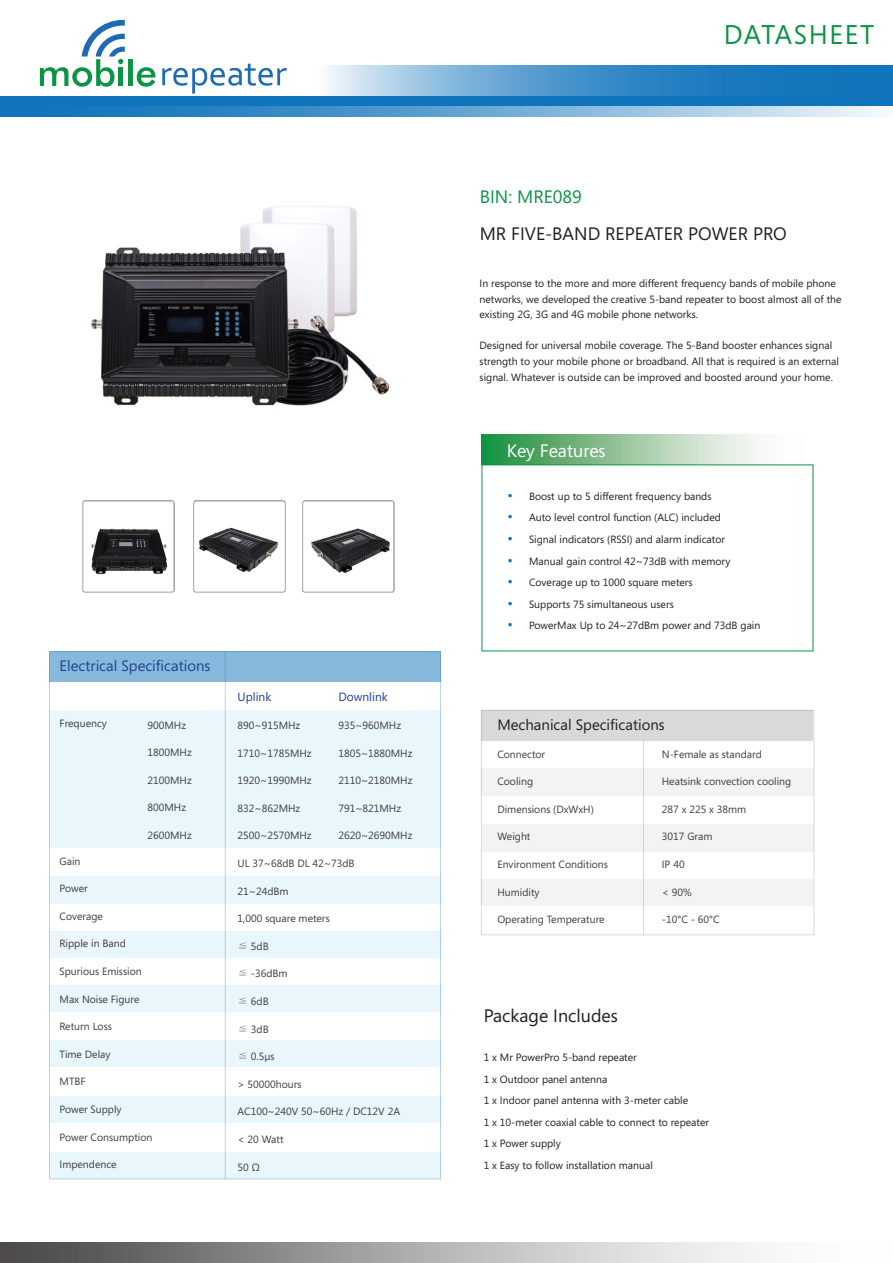
<style>
.page{position:relative;width:893px;height:1263px;background:#fff}
.page>*{position:absolute;margin:0;border:0;box-sizing:border-box;transform-origin:0 0}
.t1{font:31.5px "Segoe";color:#1074bc}
.t2{font:27px "Segoe";letter-spacing:.06em;color:#0d9344}
.t3{font:18px "Segoe";color:#231f20}
.t4{font:18px "Segoe";color:#fff}
.t5{font:18px "Segoe";color:#0d9344}
.t6{font:15px "Segoe";color:#231f20}
.t7{font:15px "Segoe";color:#234192}
.t8{font:12px "Segoe";color:#234192}
.t9{font:10.5px/21.6px "Segoe";color:#231f20}
.t10{font:10.5px "Segoe";color:#3e3e3f}
.s1{font-family:"Adobe Song Std";font-weight:300}
</style>
<div class="page">
<div style="left:0;top:1242px;width:893px;height:21px;background:linear-gradient(to right,#4d4c4d,#fff)"></div>
<img style="left:91px;top:206px;width:299px;height:200px">
<div style="left:481px;top:710px;width:332px;height:30px;background:#d9d9d9"></div>
<div style="left:481px;top:880px;width:332px;height:26px;background:#f3f3f3"></div>
<div style="left:481px;top:769px;width:333px;height:27px;background:#f3f3f3"></div>
<div style="left:482px;top:824px;width:332px;height:27px;background:#f3f3f3"></div>
<hr style="left:643px;top:740px;width:1px;height:195px;background:#3e3e3f">
<div style="left:50px;top:652px;width:390px;height:30px;background:#87b9dd"></div>
<div style="left:50px;top:931px;width:390px;height:26px;background:#e9f6fc"></div>
<div style="left:50px;top:986px;width:390px;height:26px;background:#e9f6fc"></div>
<div style="left:50px;top:1040px;width:390px;height:26px;background:#e9f6fc"></div>
<div style="left:50px;top:1096px;width:390px;height:27px;background:#e9f6fc"></div>
<div style="left:50px;top:1153px;width:390px;height:26px;background:#e9f6fc"></div>
<div style="left:50px;top:710px;width:390px;height:137px;background:#e9f6fc"></div>
<div style="left:50px;top:876px;width:390px;height:28px;background:#e9f6fc"></div>
<hr style="left:225px;top:652px;width:1px;height:527px;background:#1074bc">
<svg style="left:83px;top:500px;width:92px;height:92px"></svg>
<svg style="left:193px;top:500px;width:93px;height:92px"></svg>
<svg style="left:302px;top:500px;width:93px;height:92px"></svg>
<svg style="left:482px;top:434px;width:279px;height:30px;background:#91c49b"></svg>
<svg style="left:0;top:105px;width:893px;height:12px;background:#63a4d3"></svg>
<svg style="left:325px;top:66px;width:568px;height:30px;background:#5199ce"></svg>
<div style="left:0;top:96px;width:893px;height:9px;background:#1074bc"></div>
<svg style="left:40px;top:20px;width:85px;height:67px"></svg>
<hr style="left:119px;top:68px;width:4px;height:18px;background:#0d9344">
<div style="left:128px;top:59px;width:5px;height:27px;background:#0d9344"></div>
<svg style="left:137px;top:67px;width:18px;height:20px"></svg>
<svg style="left:162px;top:64px;width:125px;height:30px"></svg>
<h3 class="t7" style="left:60px;top:656px;width:152px">Electrical Specifications</h3>
<p class="t10" style="left:60px;top:715px;width:49px">Frequency</p>
<p class="t10" style="left:148px;top:718px;width:40px">900MHz</p>
<p class="t10" style="left:148px;top:745px;width:46px">1800MHz</p>
<p class="t10" style="left:148px;top:773px;width:46px">2100MHz</p>
<p class="t10" style="left:148px;top:800px;width:40px">800MHz</p>
<p class="t10" style="left:148px;top:828px;width:46px">2600MHz</p>
<p class="t10" style="left:60px;top:853px;width:22px">Gain</p>
<p class="t10" style="left:60px;top:881px;width:30px">Power</p>
<p class="t10" style="left:60px;top:909px;width:45px">Coverage</p>
<p class="t10" style="left:60px;top:936px;width:68px">Ripple in Band</p>
<p class="t10" style="left:60px;top:964px;width:84px">Spurious Emission</p>
<p class="t10" style="left:60px;top:991px;width:81px">Max Noise Figure</p>
<p class="t10" style="left:60px;top:1019px;width:54px">Return Loss</p>
<p class="t10" style="left:60px;top:1047px;width:53px">Time Delay</p>
<p class="t10" style="left:60px;top:1074px;width:28px">MTBF</p>
<p class="t10" style="left:60px;top:1102px;width:64px">Power Supply</p>
<p class="t10" style="left:60px;top:1129px;width:94px">Power Consumption</p>
<p class="t10" style="left:60px;top:1157px;width:59px">Impendence</p>
<p class="t8" style="left:238px;top:689px;width:35px">Uplink</p>
<p class="t10" style="left:238px;top:718px;width:64px">890~915MHz</p>
<p class="t10" style="left:238px;top:745px;width:76px">1710~1785MHz</p>
<p class="t10" style="left:238px;top:773px;width:76px">1920~1990MHz</p>
<p class="t10" style="left:238px;top:801px;width:64px">832~862MHz</p>
<p class="t10" style="left:238px;top:828px;width:76px">2500~2570MHz</p>
<p class="t10" style="left:238px;top:856px;width:119px">UL 37~68dB DL 42~73dB</p>
<p class="t10" style="left:238px;top:883px;width:53px">21~24dBm</p>
<p class="t10" style="left:238px;top:911px;width:94px">1,000 square meters</p>
<p class="t10" style="left:238px;top:939px;width:33px"><span class="s1">≦</span> 5dB</p>
<p class="t10" style="left:238px;top:966px;width:52px"><span class="s1">≦</span> -36dBm</p>
<p class="t10" style="left:238px;top:994px;width:33px"><span class="s1">≦</span> 6dB</p>
<p class="t10" style="left:238px;top:1021px;width:33px"><span class="s1">≦</span> 3dB</p>
<p class="t10" style="left:238px;top:1049px;width:39px"><span class="s1">≦</span> 0.5μs</p>
<p class="t10" style="left:238px;top:1077px;width:66px">&gt; 50000hours</p>
<p class="t10" style="left:238px;top:1104px;width:164px">AC100~240V 50~60Hz / DC12V 2A</p>
<p class="t10" style="left:238px;top:1132px;width:48px">&lt; 20 Watt</p>
<p class="t10" style="left:238px;top:1159px;width:24px">50 Ω</p>
<p class="t8" style="left:338px;top:689px;width:51px">Downlink</p>
<p class="t10" style="left:338px;top:718px;width:64px">935~960MHz</p>
<p class="t10" style="left:338px;top:746px;width:76px">1805~1880MHz</p>
<p class="t10" style="left:338px;top:773px;width:76px">2110~2180MHz</p>
<p class="t10" style="left:338px;top:801px;width:64px">791~821MHz</p>
<p class="t10" style="left:338px;top:828px;width:76px">2620~2690MHz</p>
<h2 class="t2" style="left:724px;top:16px;width:152px">DATASHEET</h2>
<h3 class="t5" style="left:480px;top:184px;width:104px">BIN: MRE089</h3>
<h3 class="t3" style="left:480px;top:221px;width:309px">MR FIVE-BAND REPEATER POWER PRO</h3>
<p class="t9" style="left:480px;top:275px;width:363px;line-height:15.6px">In response to the more and more different frequency bands of mobile phone networks, we developed the creative 5-band repeater to boost almost all of the existing 2G, 3G and 4G mobile phone networks.</p>
<p class="t9" style="left:480px;top:338px;width:361px;line-height:15.6px">Designed for universal mobile coverage. The 5-Band booster enhances signal strength to your mobile phone or broadband. All that is required is an external signal. Whatever is outside can be improved and boosted around your home.</p>
<h3 class="t4" style="left:507px;top:439px;width:100px">Key Features</h3>
<h1 class="t1" style="left:507px;top:464px;width:8px">.</h1>
<h1 class="t1" style="left:507px;top:486px;width:8px">.</h1>
<h1 class="t1" style="left:507px;top:507px;width:8px">.</h1>
<h1 class="t1" style="left:507px;top:529px;width:8px">.</h1>
<h1 class="t1" style="left:507px;top:550px;width:8px">.</h1>
<h1 class="t1" style="left:507px;top:572px;width:8px">.</h1>
<h1 class="t1" style="left:507px;top:594px;width:8px">.</h1>
<p class="t9" style="left:529px;top:485px;width:233px">Boost up to 5 different frequency bands<br>Auto level control function (ALC) included<br>Signal indicators (RSSI) and alarm indicator Manual gain control 42~73dB with memory Coverage up to 1000 square meters<br>Supports 75 simultaneous users<br>PowerMax Up to 24~27dBm power and 73dB gain</p>
<h3 class="t6" style="left:497px;top:714px;width:169px">Mechanical Specifications</h3>
<p class="t10" style="left:497px;top:747px;width:49px">Connector</p>
<p class="t10" style="left:497px;top:774px;width:37px">Cooling</p>
<p class="t10" style="left:497px;top:802px;width:98px">Dimensions (DxWxH)</p>
<p class="t10" style="left:497px;top:829px;width:35px">Weight</p>
<p class="t10" style="left:497px;top:857px;width:112px">Environment Conditions</p>
<p class="t10" style="left:497px;top:885px;width:44px">Humidity</p>
<p class="t10" style="left:497px;top:912px;width:109px">Operating Temperature</p>
<p class="t10" style="left:662px;top:747px;width:102px">N-Female as standard</p>
<p class="t10" style="left:662px;top:774px;width:131px">Heatsink convection cooling</p>
<p class="t10" style="left:662px;top:802px;width:86px">287 x 225 x 38mm</p>
<p class="t10" style="left:662px;top:829px;width:52px">3017 Gram</p>
<p class="t10" style="left:662px;top:857px;width:24px">IP 40</p>
<p class="t10" style="left:662px;top:885px;width:31px">&lt; 90%</p>
<p class="t10" style="left:662px;top:912px;width:59px">-10°C - 60°C</p>
<h3 class="t3" style="left:484px;top:1003px;width:136px">Package Includes</h3>
<p class="t9" style="left:484px;top:1046px;width:227px">1 x Mr PowerPro 5-band repeater<br>1 x Outdoor panel antenna<br>1 x Indoor panel antenna with 3-meter cable<br>1 x 10-meter coaxial cable to connect to repeater 1 x Power supply<br>1 x Easy to follow installation manual</p>
</div>
